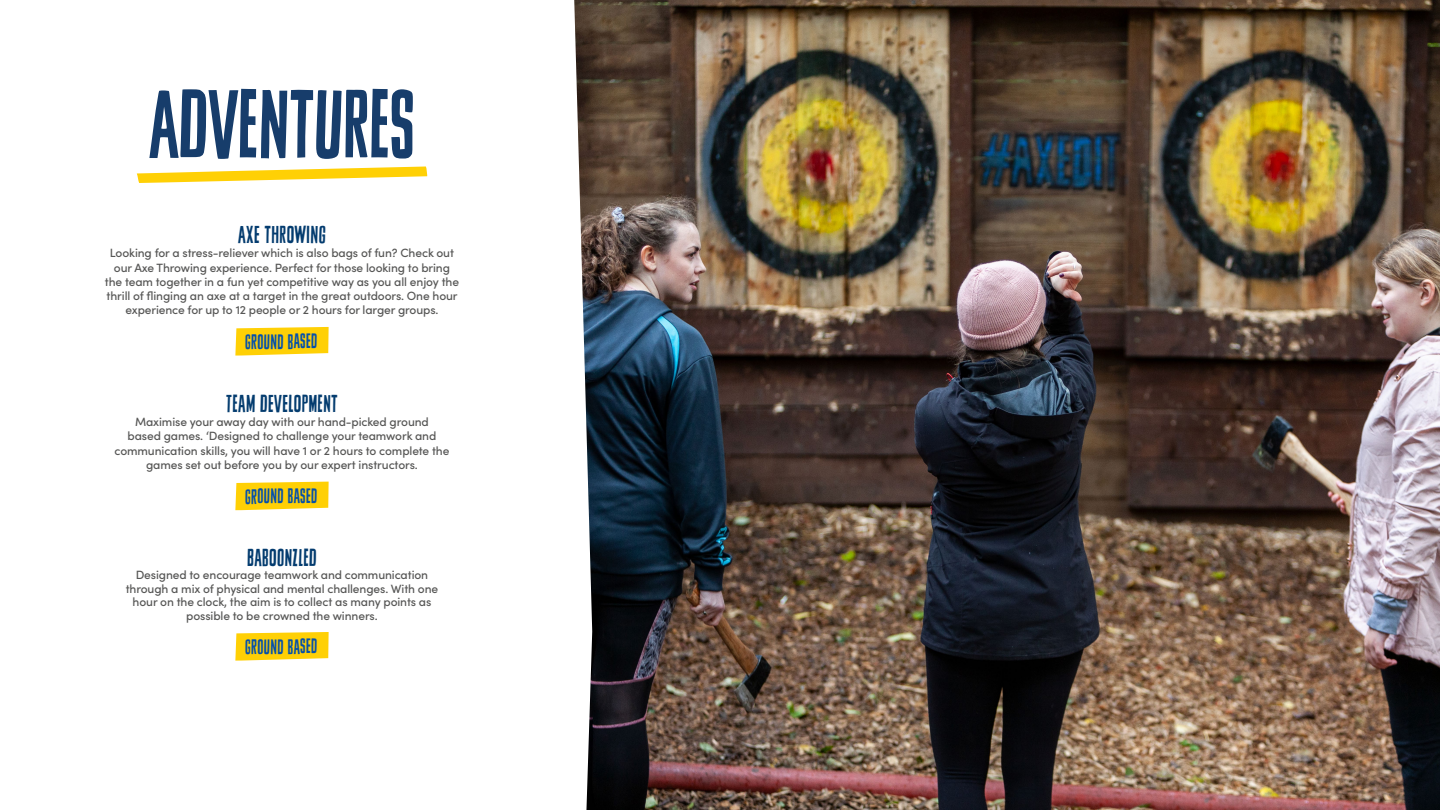
<style>
.page{position:relative;width:1440px;height:810px;background:#fff}
.page>*{position:absolute;margin:0;border:0;box-sizing:border-box;transform-origin:0 0}
.t1{font:88.5px "Sheldon";color:#173d6b}
.t2{font:22.5px "Sheldon";letter-spacing:.02em;color:#043c6f}
.t3{font:19.12px "Sheldon";color:#0550aa}
.t4{font:500 12px/14.2px "Sofia Pro";letter-spacing:-.01em;color:#575756;text-align:center}
</style>
<div class="page">
<img style="left:574px;top:0;width:866px;height:810px">
<svg style="left:137px;top:166px;width:290px;height:17px"></svg>
<svg style="left:235px;top:327px;width:94px;height:29px"></svg>
<svg style="left:235px;top:482px;width:94px;height:28px"></svg>
<svg style="left:235px;top:632px;width:94px;height:29px"></svg>
<h1 class="t1" style="left:149px;top:72px;width:267px">ADVENTURES</h1>
<h2 class="t2" style="left:238px;top:221px;width:89px">AXE THROWING</h2>
<p class="t4" style="left:105px;top:245px;width:356px">Looking for a stress-reliever which is also bags of fun? Check out our Axe Throwing experience. Perfect for those looking to bring the team together in a fun yet competitive way as you all enjoy the thrill of flinging an axe at a target in the great outdoors. One hour experience for up to 12 people or 2 hours for larger groups.</p>
<h3 class="t3" style="left:245px;top:331px;width:74px;rotate:-1deg">GROUND BASED</h3>
<h2 class="t2" style="left:226px;top:390px;width:113px">TEAM DEVELOPMENT</h2>
<p class="t4" style="left:114px;top:414px;width:337px">Maximise your away day with our hand-picked ground<br>based games. ‘Designed to challenge your teamwork and communication skills, you will have 1 or 2 hours to complete the games set out before you by our expert instructors.</p>
<h3 class="t3" style="left:245px;top:485px;width:74px;rotate:-1deg">GROUND BASED</h3>
<h2 class="t2" style="left:247px;top:544px;width:71px">BABOONZLED</h2>
<p class="t4" style="left:126px;top:568px;width:314px;line-height:13.5px">Designed to encourage teamwork and communication through a mix of physical and mental challenges. With one hour on the clock, the aim is to collect as many points as possible to be crowned the winners.</p>
<h3 class="t3" style="left:245px;top:636px;width:74px;rotate:-1deg">GROUND BASED</h3>
</div>
